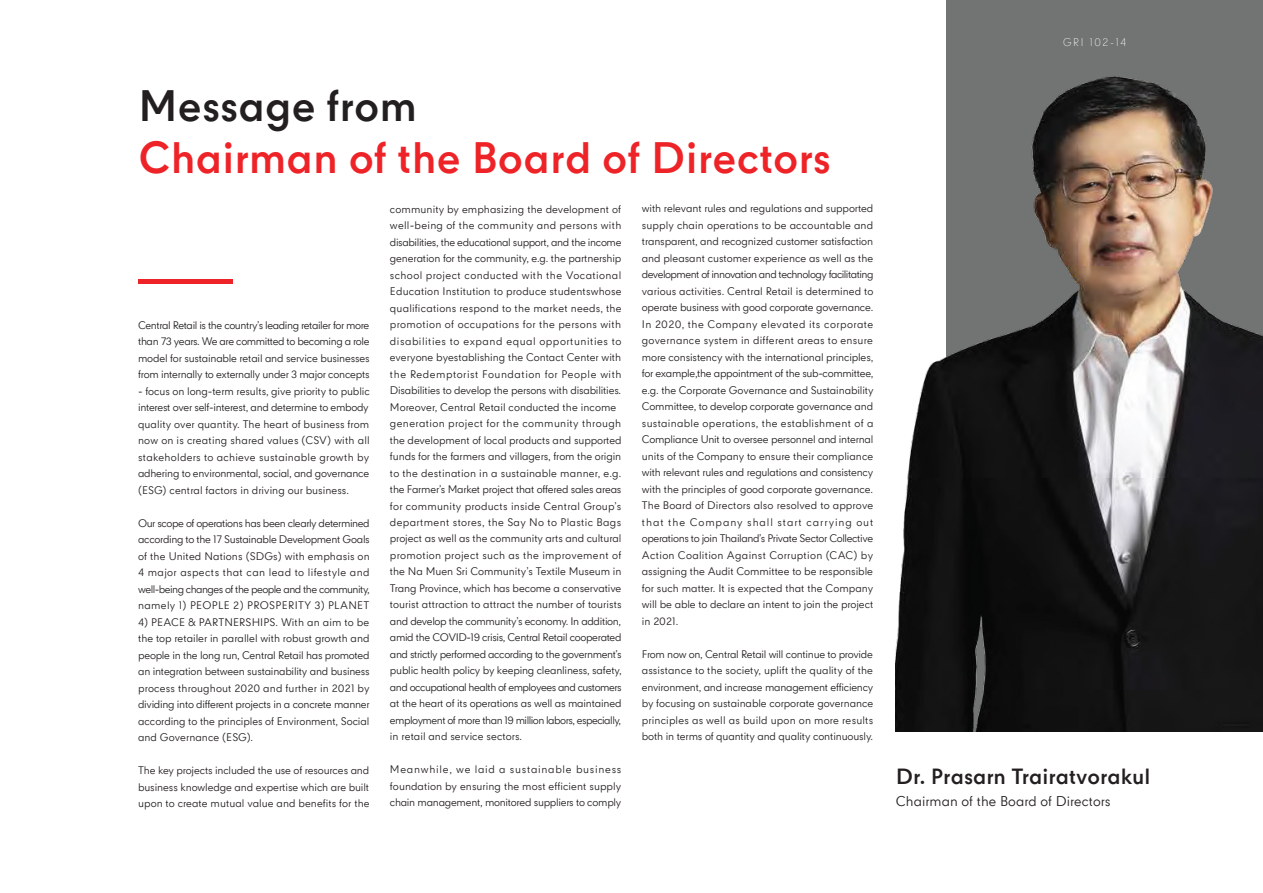
<style>
.page{position:relative;width:1263px;height:893px;background:#fff}
.page>*{position:absolute;margin:0;border:0;box-sizing:border-box;transform-origin:0 0}
.t1{font:700 42px "CPN";color:#ee2327}
.t2{font:700 42px "CPN";color:#231f20}
.t3{font:700 21px "CPN";color:#231f20}
.t4{font:13.5px "CPN";color:#231f20}
.t5{font:10.5px/16.5px "CPN";letter-spacing:-.01em;color:#231f20;text-align:justify}
.t6{font:300 10.5px "CPN";letter-spacing:.155em;color:#fff}
</style>
<div class="page">
<div style="left:947px;top:0;width:316px;height:731px;background:#717472"></div>
<div style="left:138px;top:279px;width:95px;height:5px;background:#ee2327"></div>
<img style="left:896px;top:54px;width:367px;height:677px">
<h1 class="t2" style="left:138px;top:82px;width:281px">Message from</h1>
<h1 class="t1" style="left:138px;top:134px;width:694px">Chairman of the Board of Directors</h1>
<p class="t5" style="left:138px;top:318px;width:233px">Central Retail is the country’s leading retailer for more than 73 years. We are committed to becoming a role model for sustainable retail and service businesses from internally to externally under 3 major concepts</p>
<p class="t5" style="left:138px;top:384px;width:233px">- focus on long-term results, give priority to public interest over self-interest, and determine to embody quality over quantity. The heart of business from now on is creating shared values (CSV) with all stakeholders to achieve sustainable growth by adhering to environmental, social, and governance (ESG) central factors in driving our business.</p>
<p class="t5" style="left:138px;top:516px;width:233px">Our scope of operations has been clearly determined according to the 17 Sustainable Development Goals of the United Nations (SDGs) with emphasis on 4 major aspects that can lead to lifestyle and well-being changes of the people and the community, namely 1) PEOPLE 2) PROSPERITY 3) PLANET</p>
<p class="t5" style="left:138px;top:615px;width:233px">4) PEACE &amp; PARTNERSHIPS. With an aim to be the top retailer in parallel with robust growth and people in the long run, Central Retail has promoted an integration between sustainability and business process throughout 2020 and further in 2021 by dividing into different projects in a concrete manner according to the principles of Environment, Social and Governance (ESG).</p>
<p class="t5" style="left:138px;top:763px;width:233px">The key projects included the use of resources and business knowledge and expertise which are built upon to create mutual value and benefits for the</p>
<p class="t5" style="left:390px;top:202px;width:233px;text-align:left">community by emphasizing the development of well-being of the community and persons with disabilities, the educational support, and the income generation for the community, e.g. the partnership school project conducted with the Vocational Education Institution to produce studentswhose qualifications respond to the market needs, the promotion of occupations for the persons with disabilities to expand equal opportunities to everyone byestablishing the Contact Center with the Redemptorist Foundation for People with Disabilities to develop the persons with disabilities.<br>Moreover, Central Retail conducted the income generation project for the community through the development of local products and supported funds for the farmers and villagers, from the origin to the destination in a sustainable manner, e.g. the Farmer’s Market project that offered sales areas for community products inside Central Group’s department stores, the Say No to Plastic Bags project as well as the community arts and cultural promotion project such as the improvement of the Na Muen Sri Community’s Textile Museum in Trang Province, which has become a conservative tourist attraction to attract the number of tourists and develop the community’s economy. In addition, amid the COVID-19 crisis, Central Retail cooperated and strictly performed according to the government’s public health policy by keeping cleanliness, safety, and occupational health of employees and customers at the heart of its operations as well as maintained employment of more than 19 million labors, especially, in retail and service sectors.</p>
<p class="t5" style="left:390px;top:762px;width:233px">Meanwhile, we laid a sustainable business foundation by ensuring the most efficient supply chain management, monitored suppliers to comply</p>
<p class="t5" style="left:642px;top:201px;width:233px">with relevant rules and regulations and supported supply chain operations to be accountable and transparent, and recognized customer satisfaction and pleasant customer experience as well as the development of innovation and technology facilitating various activities. Central Retail is determined to operate business with good corporate governance.<br>In 2020, the Company elevated its corporate governance system in different areas to ensure more consistency with the international principles, for example,the appointment of the sub-committee, e.g. the Corporate Governance and Sustainability Committee, to develop corporate governance and sustainable operations, the establishment of a Compliance Unit to oversee personnel and internal units of the Company to ensure their compliance with relevant rules and regulations and consistency with the principles of good corporate governance.<br>The Board of Directors also resolved to approve that the Company shall start carrying out operations to join Thailand’s Private Sector Collective Action Coalition Against Corruption (CAC) by assigning the Audit Committee to be responsible for such matter. It is expected that the Company will be able to declare an intent to join the project in 2021.</p>
<p class="t5" style="left:642px;top:647px;width:233px">From now on, Central Retail will continue to provide assistance to the society, uplift the quality of the environment, and increase management efficiency by focusing on sustainable corporate governance principles as well as build upon on more results both in terms of quantity and quality continuously.</p>
<p class="t6" style="left:1063px;top:35px;width:65px">GRI 102-14</p>
<h2 class="t3" style="left:896px;top:764px;width:256px">Dr. Prasarn Trairatvorakul</h2>
<p class="t4" style="left:896px;top:793px;width:216px">Chairman of the Board of Directors</p>
</div>
